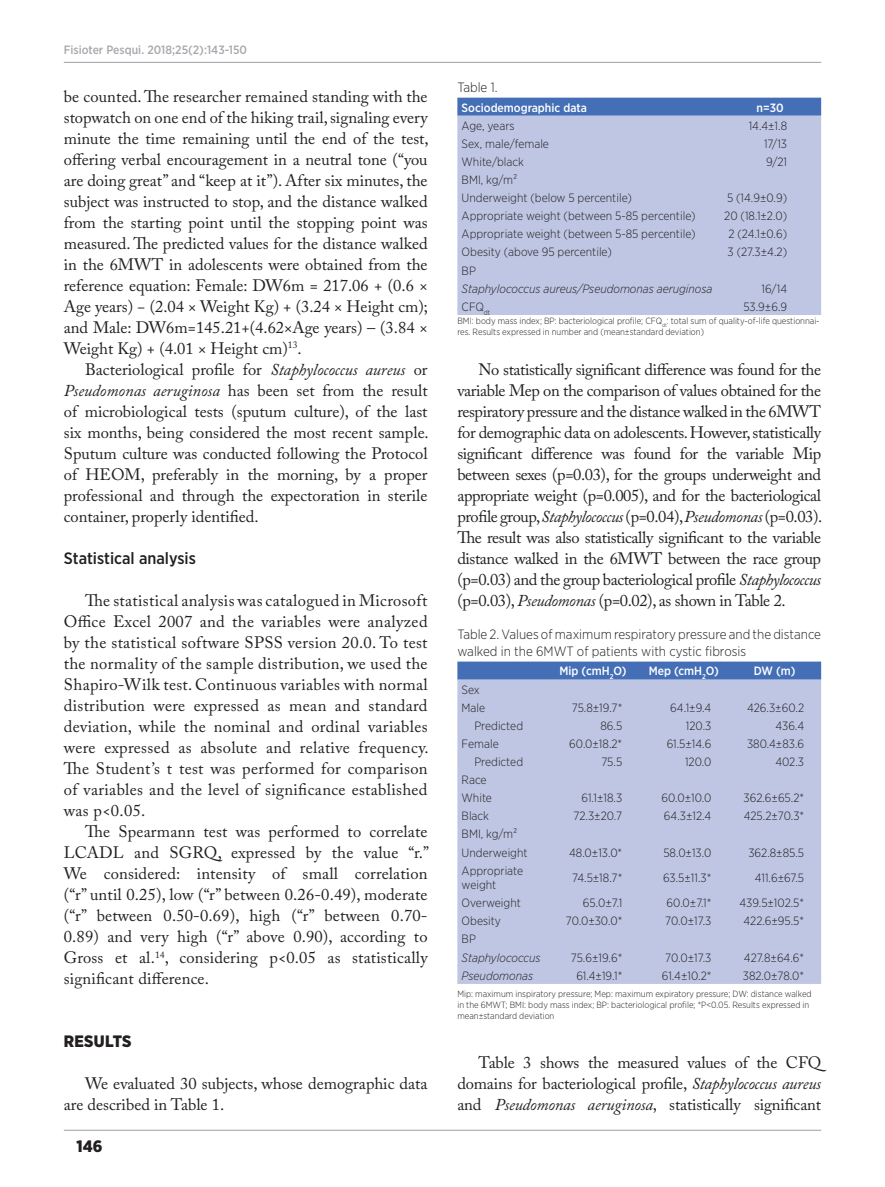
<style>
.page{position:relative;width:885px;height:1187px;background:#fff}
.page>*{position:absolute;margin:0;border:0;box-sizing:border-box;transform-origin:0 0}
.TEXTO{font:16.5px/21px "Adobe Caslon Pro";color:#231f20;text-align:justify}
.Sub2{font:500 16.5px "Gotham Narrow";color:#231f20}
.Sub1{font:900 16.5px "Gotham Narrow";letter-spacing:.015em;color:#231f20}
.Tab_tit{font:300 13.5px/16.2px "Gotham Narrow";color:#231f20}
.Tab_corpo{font:300 12px/14.4px "Gotham Narrow";color:#231f20}
.Tab_corpo-2{font:italic 300 12px "Gotham Narrow";color:#231f20}
.Tab_gravata{font:500 12px "Gotham Narrow";color:#fff}
.t1{font:500 12px "Gotham Narrow";color:#a8a9ad}
.legenda{font:300 9px/10.8px "Gotham Narrow";color:#231f20}
.s1{font-style:italic}
</style>
<div class="page">
<hr style="left:64px;top:62px;width:757px;height:1px;background:#a8a9ad">
<hr style="left:64px;top:1129px;width:757px;height:1px;background:#a8a9ad">
<div style="left:457px;top:98px;width:364px;height:18px;background:#446fb6"></div>
<div style="left:457px;top:116px;width:364px;height:199px;background:#bec6e3"></div>
<div style="left:457px;top:661px;width:364px;height:18px;background:#446fb6"></div>
<div style="left:457px;top:679px;width:364px;height:304px;background:#bec6e3"></div>
<p class="t1" style="left:64px;top:42px;width:185px">Fisioter Pesqui. 2018;25(2):143-150</p>
<p class="TEXTO" style="left:64px;top:86px;width:366px">be counted. The researcher remained standing with the stopwatch on one end of the hiking trail, signaling every minute the time remaining until the end of the test, offering verbal encouragement in a neutral tone (“you are doing great” and “keep at it”). After six minutes, the subject was instructed to stop, and the distance walked from the starting point until the stopping point was measured. The predicted values for the distance walked in the 6MWT in adolescents were obtained from the reference equation: Female: DW6m = 217.06 + (0.6 × Age years) − (2.04 × Weight Kg) + (3.24 × Height cm); and Male: DW6m=145.21+(4.62×Age years) – (3.84 × Weight Kg) + (4.01 × Height cm)<sup>13</sup>.</p>
<p class="TEXTO" style="left:64px;top:359px;width:366px;text-indent:21px">Bacteriological profile for <span class="s1">Staphylococcus aureus</span> or <span class="s1">Pseudomonas aeruginosa</span> has been set from the result of microbiological tests (sputum culture), of the last six months, being considered the most recent sample.<br>Sputum culture was conducted following the Protocol of HEOM, preferably in the morning, by a proper professional and through the expectoration in sterile container, properly identified.</p>
<p class="Sub2" style="left:64px;top:548px;width:134px">Statistical analysis</p>
<p class="TEXTO" style="left:64px;top:590px;width:366px;text-indent:21px">The statistical analysis was catalogued in Microsoft Office Excel 2007 and the variables were analyzed by the statistical software SPSS version 20.0. To test the normality of the sample distribution, we used the Shapiro-Wilk test. Continuous variables with normal distribution were expressed as mean and standard deviation, while the nominal and ordinal variables were expressed as absolute and relative frequency.<br>The Student’s t test was performed for comparison of variables and the level of significance established was p&lt;0.05.</p>
<p class="TEXTO" style="left:64px;top:821px;width:367px;text-indent:21px">The Spearmann test was performed to correlate LCADL and SGRQ, expressed by the value “r.” We considered: intensity of small correlation (“r” until 0.25), low (“r” between 0.26-0.49), moderate (“r” between 0.50-0.69), high (“r” between 0.70- 0.89) and very high (“r” above 0.90), according to Gross et al.<sup>14</sup>, considering p&lt;0.05 as statistically significant difference.</p>
<p class="Sub1" style="left:64px;top:1030px;width:69px">RESULTS</p>
<p class="TEXTO" style="left:64px;top:1073px;width:365px;text-indent:21px">We evaluated 30 subjects, whose demographic data are described in Table 1.</p>
<p class="Sub1" style="left:77px;top:1135px;width:27px">146</p>
<p class="Tab_tit" style="left:457px;top:78px;width:42px">Table 1.</p>
<p class="Tab_gravata" style="left:461px;top:100px;width:127px">Sociodemographic data</p>
<p class="Tab_gravata" style="left:756px;top:100px;width:29px">n=30</p>
<p class="Tab_corpo" style="left:461px;top:118px;width:54px">Age, years</p>
<p class="Tab_corpo" style="left:748px;top:118px;width:40px">14.4±1.8</p>
<p class="Tab_corpo" style="left:461px;top:136px;width:89px">Sex, male/female</p>
<p class="Tab_corpo" style="left:763px;top:136px;width:25px">17/13</p>
<p class="Tab_corpo" style="left:461px;top:154px;width:64px">White/black</p>
<p class="Tab_corpo" style="left:766px;top:154px;width:23px">9/21</p>
<p class="Tab_corpo" style="left:461px;top:172px;width:57px">BMI, kg/m²</p>
<p class="Tab_corpo" style="left:461px;top:190px;width:172px">Underweight (below 5 percentile)</p>
<p class="Tab_corpo" style="left:727px;top:190px;width:62px">5 (14.9±0.9)</p>
<p class="Tab_corpo" style="left:461px;top:208px;width:235px">Appropriate weight (between 5-85 percentile)</p>
<p class="Tab_corpo" style="left:724px;top:208px;width:64px">20 (18.1±2.0)</p>
<p class="Tab_corpo" style="left:461px;top:226px;width:235px">Appropriate weight (between 5-85 percentile)</p>
<p class="Tab_corpo" style="left:728px;top:226px;width:60px">2 (24.1±0.6)</p>
<p class="Tab_corpo" style="left:461px;top:245px;width:152px">Obesity (above 95 percentile)</p>
<p class="Tab_corpo" style="left:727px;top:245px;width:61px">3 (27.3±4.2)</p>
<p class="Tab_corpo" style="left:461px;top:263px;width:16px">BP</p>
<p class="Tab_corpo-2" style="left:461px;top:281px;width:252px">Staphylococcus aureus/Pseudomonas aeruginosa</p>
<p class="Tab_corpo" style="left:761px;top:281px;width:27px">16/14</p>
<p class="Tab_corpo" style="left:461px;top:299px;width:30px">CFQ<sub>dt</sub></p>
<p class="Tab_corpo" style="left:743px;top:299px;width:45px">53.9±6.9</p>
<p class="legenda" style="left:457px;top:315px;width:363px">BMI: body mass index; BP: bacteriological profile; CFQ<sub>dt</sub>: total sum of quality-of-life questionnai&shy;res. Results expressed in number and (mean±standard deviation)</p>
<p class="TEXTO" style="left:457px;top:359px;width:366px;text-indent:21px">No statistically significant difference was found for the variable Mep on the comparison of values obtained for the respiratory pressure and the distance walked in the 6MWT for demographic data on adolescents. However, statistically significant difference was found for the variable Mip between sexes (p=0.03), for the groups underweight and appropriate weight (p=0.005), and for the bacteriological profile group, <span class="s1">Staphylococcus</span> (p=0.04), <span class="s1">Pseudomonas</span> (p=0.03).<br>The result was also statistically significant to the variable distance walked in the 6MWT between the race group (p=0.03) and the group bacteriological profile <span class="s1">Staphylococcus </span>(p=0.03), <span class="s1">Pseudomonas</span> (p=0.02), as shown in Table 2.</p>
<p class="Tab_tit" style="left:457px;top:626px;width:365px">Table 2. Values of maximum respiratory pressure and the distance walked in the 6MWT of patients with cystic fibrosis</p>
<p class="Tab_gravata" style="left:559px;top:663px;width:68px">Mip (cmH<sub>2</sub>O)</p>
<p class="Tab_gravata" style="left:648px;top:663px;width:72px">Mep (cmH<sub>2</sub>O)</p>
<p class="Tab_gravata" style="left:753px;top:663px;width:43px">DW (m)</p>
<p class="Tab_corpo" style="left:461px;top:681px;width:20px">Sex</p>
<p class="Tab_corpo" style="left:461px;top:700px;width:25px">Male</p>
<p class="Tab_corpo" style="left:571px;top:700px;width:52px">75.8±19.7*</p>
<p class="Tab_corpo" style="left:670px;top:700px;width:43px">64.1±9.4</p>
<p class="Tab_corpo" style="left:747px;top:700px;width:59px">426.3±60.2</p>
<p class="Tab_corpo" style="left:474px;top:718px;width:50px">Predicted</p>
<p class="Tab_corpo" style="left:600px;top:718px;width:23px">86.5</p>
<p class="Tab_corpo" style="left:685px;top:718px;width:27px">120.3</p>
<p class="Tab_corpo" style="left:775px;top:718px;width:30px">436.4</p>
<p class="Tab_corpo" style="left:461px;top:736px;width:39px">Female</p>
<p class="Tab_corpo" style="left:569px;top:736px;width:54px">60.0±18.2*</p>
<p class="Tab_corpo" style="left:666px;top:736px;width:46px">61.5±14.6</p>
<p class="Tab_corpo" style="left:747px;top:736px;width:59px">380.4±83.6</p>
<p class="Tab_corpo" style="left:474px;top:754px;width:50px">Predicted</p>
<p class="Tab_corpo" style="left:601px;top:754px;width:22px">75.5</p>
<p class="Tab_corpo" style="left:685px;top:754px;width:28px">120.0</p>
<p class="Tab_corpo" style="left:775px;top:754px;width:30px">402.3</p>
<p class="Tab_corpo" style="left:461px;top:772px;width:26px">Race</p>
<p class="Tab_corpo" style="left:461px;top:790px;width:32px">White</p>
<p class="Tab_corpo" style="left:581px;top:790px;width:42px">61.1±18.3</p>
<p class="Tab_corpo" style="left:661px;top:790px;width:51px">60.0±10.0</p>
<p class="Tab_corpo" style="left:743px;top:790px;width:62px">362.6±65.2*</p>
<p class="Tab_corpo" style="left:461px;top:808px;width:29px">Black</p>
<p class="Tab_corpo" style="left:573px;top:808px;width:50px">72.3±20.7</p>
<p class="Tab_corpo" style="left:664px;top:808px;width:49px">64.3±12.4</p>
<p class="Tab_corpo" style="left:743px;top:808px;width:62px">425.2±70.3*</p>
<p class="Tab_corpo" style="left:461px;top:826px;width:57px">BMI, kg/m²</p>
<p class="Tab_corpo" style="left:461px;top:844px;width:67px">Underweight</p>
<p class="Tab_corpo" style="left:569px;top:844px;width:55px">48.0±13.0*</p>
<p class="Tab_corpo" style="left:663px;top:844px;width:49px">58.0±13.0</p>
<p class="Tab_corpo" style="left:748px;top:844px;width:57px">362.8±85.5</p>
<p class="Tab_corpo" style="left:461px;top:862px;width:63px">Appropriate weight</p>
<p class="Tab_corpo" style="left:572px;top:870px;width:51px">74.5±18.7*</p>
<p class="Tab_corpo" style="left:663px;top:870px;width:50px">63.5±11.3*</p>
<p class="Tab_corpo" style="left:754px;top:870px;width:51px">411.6±67.5</p>
<p class="Tab_corpo" style="left:461px;top:895px;width:61px">Overweight</p>
<p class="Tab_corpo" style="left:583px;top:895px;width:41px">65.0±7.1</p>
<p class="Tab_corpo" style="left:666px;top:895px;width:46px">60.0±7.1*</p>
<p class="Tab_corpo" style="left:739px;top:895px;width:66px">439.5±102.5*</p>
<p class="Tab_corpo" style="left:461px;top:913px;width:41px">Obesity</p>
<p class="Tab_corpo" style="left:565px;top:913px;width:58px">70.0±30.0*</p>
<p class="Tab_corpo" style="left:665px;top:913px;width:48px">70.0±17.3</p>
<p class="Tab_corpo" style="left:743px;top:913px;width:62px">422.6±95.5*</p>
<p class="Tab_corpo" style="left:461px;top:931px;width:16px">BP</p>
<p class="Tab_corpo-2" style="left:461px;top:949px;width:80px">Staphylococcus</p>
<p class="Tab_corpo" style="left:571px;top:949px;width:53px">75.6±19.6*</p>
<p class="Tab_corpo" style="left:665px;top:949px;width:48px">70.0±17.3</p>
<p class="Tab_corpo" style="left:743px;top:949px;width:62px">427.8±64.6*</p>
<p class="Tab_corpo-2" style="left:461px;top:968px;width:73px">Pseudomonas</p>
<p class="Tab_corpo" style="left:576px;top:967px;width:47px">61.4±19.1*</p>
<p class="Tab_corpo" style="left:662px;top:967px;width:51px">61.4±10.2*</p>
<p class="Tab_corpo" style="left:742px;top:967px;width:63px">382.0±78.0*</p>
<p class="legenda" style="left:457px;top:988px;width:356px">Mip: maximum inspiratory pressure; Mep: maximum expiratory pressure; DW: distance walked in the 6MWT; BMI: body mass index; BP: bacteriological profile; *P&lt;0.05. Results expressed in mean±standard deviation</p>
<p class="TEXTO" style="left:457px;top:1052px;width:365px;text-indent:21px">Table 3 shows the measured values of the CFQ domains for bacteriological profile, <span class="s1">Staphylococcus aureus </span>and <span class="s1">Pseudomonas aeruginosa</span>, statistically significant</p>
</div>
